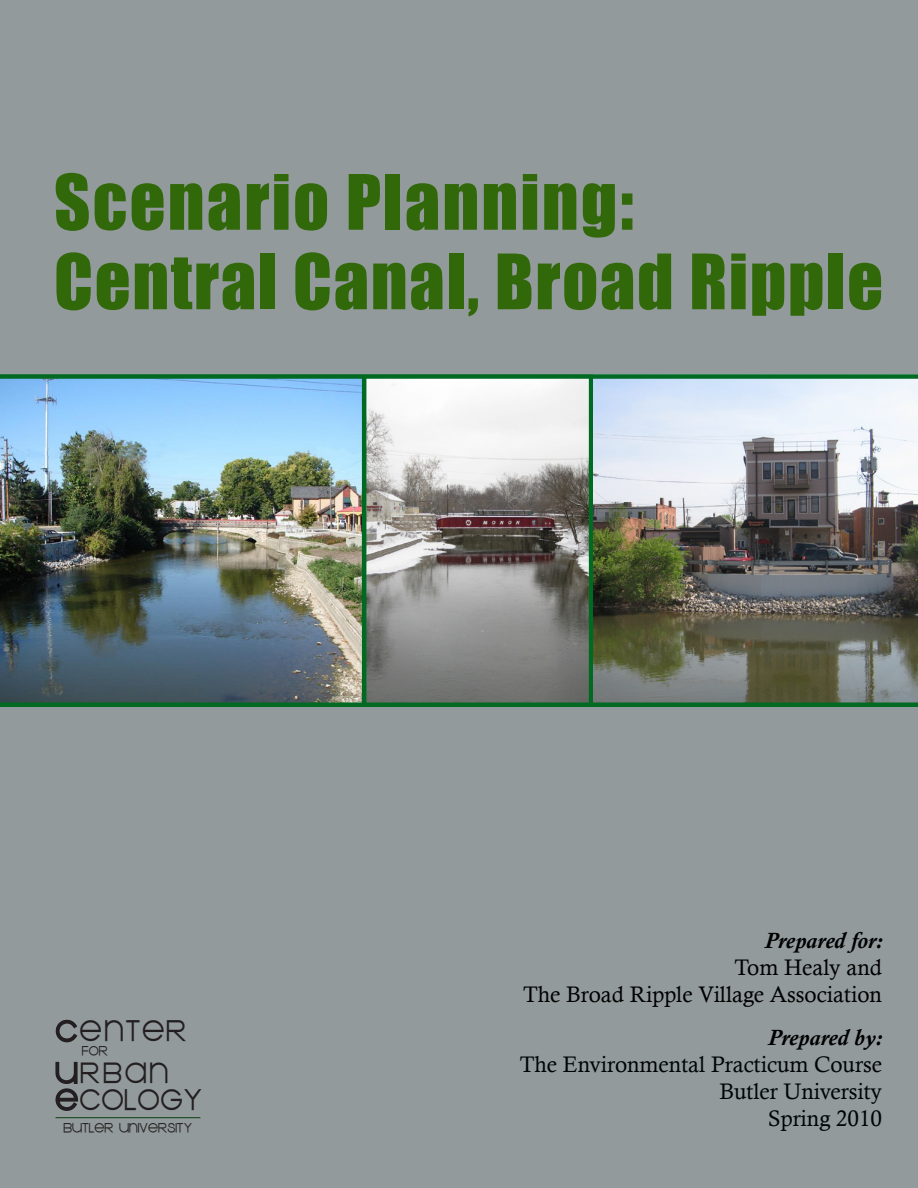
<style>
.page{position:relative;width:918px;height:1188px;background:#929a9b}
.page>*{position:absolute;margin:0;border:0;box-sizing:border-box;transform-origin:0 0}
.t1{font:70.5px/79.5px "Impact";letter-spacing:.025em;color:#31680a}
.t2{font:36.3px "Kravitz Thermal";letter-spacing:.02em;color:#231f20}
.t3{font:36.3px "Kravitz Thermal";letter-spacing:.05em;color:#231f20}
.t4{font:35.7px "Kravitz Thermal";letter-spacing:.08em;color:#231f20}
.t5{font:22.5px/27px "Calisto";color:#000406;text-align:right}
.t6{font:22.5px/27px "Calisto";color:#000;text-align:right}
.t7{font:italic 700 22.5px "Calisto";color:#000}
.t8{font:16.35px "Kravitz Thermal";color:#231f20}
</style>
<div class="page">
<img style="left:0;top:379px;width:589px;height:323px">
<hr style="left:589px;top:377px;width:4px;height:328px;background:#006a23">
<hr style="left:362px;top:378px;width:4px;height:328px;background:#006a23">
<img style="left:593px;top:379px;width:325px;height:323px">
<div style="left:0;top:374px;width:918px;height:5px;background:#006a23"></div>
<div style="left:0;top:702px;width:918px;height:5px;background:#006a23"></div>
<svg style="left:55px;top:1061px;width:23px;height:50px"></svg>
<svg style="left:55px;top:1019px;width:23px;height:24px"></svg>
<hr style="left:56px;top:1117px;width:144px;height:1px;background:#17471f">
<h1 class="t1" style="left:54px;top:160px;width:831px">Scenario Planning:<br>Central Canal, Broad Ripple</h1>
<h2 class="t3" style="left:55px;top:1011px;width:132px">CENTER</h2>
<p class="t8" style="left:82px;top:1042px;width:28px">for</p>
<h3 class="t4" style="left:55px;top:1054px;width:114px">URBAN</h3>
<h2 class="t2" style="left:55px;top:1080px;width:148px">EcoloGY</h2>
<p class="t8" style="left:63px;top:1118px;width:130px">BUTLER UNIVERSITY</p>
<p class="t7" style="left:765px;top:927px;width:119px">Prepared for:</p>
<p class="t6" style="left:523px;top:953px;width:360px">Tom Healy and<br>The Broad Ripple Village Association</p>
<p class="t7" style="left:768px;top:1025px;width:115px">Prepared by:</p>
<p class="t5" style="left:520px;top:1051px;width:364px">The Environmental Practicum Course<br>Butler University<br>Spring 2010</p>
</div>
